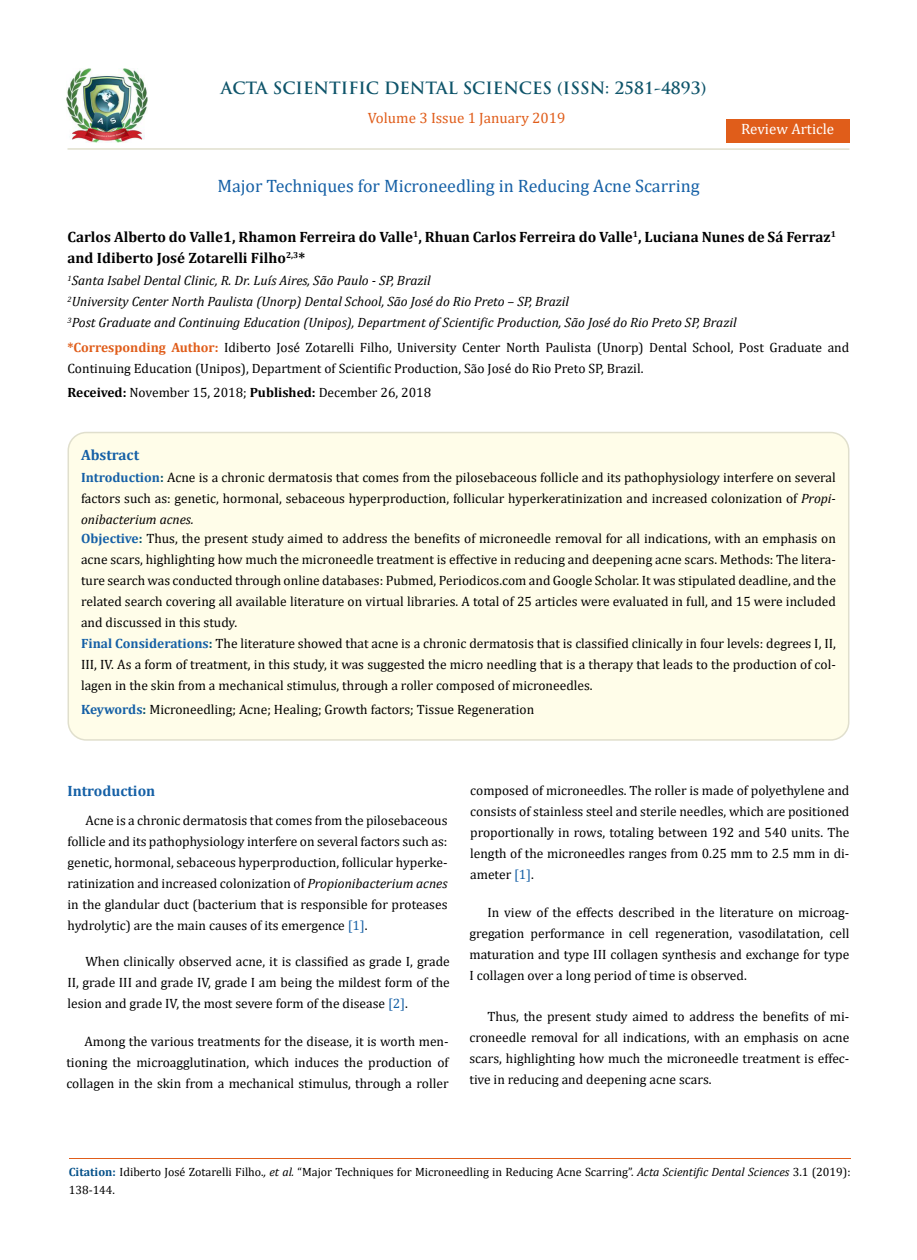
<style>
.page{position:relative;width:917px;height:1260px;background:#fff}
.page>*{position:absolute;margin:0;border:0;box-sizing:border-box;transform-origin:0 0}
.t1{font:18px "Cambria";color:#1560a6}
.t2{font:700 16.5px "Trajan Pro";color:#0e546a}
.t3{font:700 15px/21px "Cambria";color:#000}
.t4{font:15px "Cambria";color:#e05d1a}
.t5{font:700 15px "Cambria";color:#1560a6}
.t6{font:15px "Cambria";color:#fff}
.t7{font:13.5px/21px "Cambria";color:#000;text-align:justify}
.t8{font:italic 13.5px/21px "Cambria";color:#000}
.t9{font:12px/18px "Cambria";color:#000}
.s1{font-weight:700;color:#e05d1a}
.s2{font-weight:700}
.s3{font-weight:700;color:#1560a6}
.s4{font-weight:700;color:#0e546a}
.s5{font-style:italic}
.s6{color:#1560a6}
.s7{font-weight:700;color:#035089}
</style>
<div class="page">
<img style="left:67px;top:68px;width:80px;height:74px">
<div style="left:726px;top:119px;width:123px;height:23px;background:#e05d1a"></div>
<div style="left:68px;top:433px;width:780px;height:307px;background:#fffde9;border-radius:18px"></div>
<div style="left:67px;top:432px;width:782px;height:309px;border:2px solid #e0dfcd;border-radius:18px"></div>
<hr style="left:67px;top:148px;width:782px;height:2px;background:#e0dfcd">
<hr style="left:69px;top:1158px;width:782px;height:1px;background:#e05d1a">
<p class="t2" style="left:221px;top:77px;width:487px">ACTA SCIENTIFIC DENTAL SCIENCES (ISSN: 2581-4893)</p>
<p class="t4" style="left:368px;top:109px;width:199px">Volume 3 Issue 1 January 2019</p>
<p class="t6" style="left:741px;top:120px;width:94px">Review Article</p>
<h1 class="t1" style="left:217px;top:175px;width:484px">Major Techniques for Microneedling in Reducing Acne Scarring</h1>
<p class="t3" style="left:67px;top:226px;width:769px">Carlos Alberto do Valle1, Rhamon Ferreira do Valle<sup>1</sup>, Rhuan Carlos Ferreira do Valle<sup>1</sup>, Luciana Nunes de Sá Ferraz<sup>1 </sup>and Idiberto José Zotarelli Filho<sup>2,3</sup>*</p>
<p class="t8" style="left:67px;top:270px;width:670px"><sup>1</sup>Santa Isabel Dental Clinic, R. Dr. Luís Aires, São Paulo - SP, Brazil<br><sup>2</sup>University Center North Paulista (Unorp) Dental School, São José do Rio Preto – SP, Brazil<br><sup>3</sup>Post Graduate and Continuing Education (Unipos), Department of Scientific Production, São José do Rio Preto SP, Brazil</p>
<p class="t7" style="left:67px;top:337px;width:783px"><span class="s1">*Corresponding Author:</span> Idiberto José Zotarelli Filho, University Center North Paulista (Unorp) Dental School, Post Graduate and<br>Continuing Education (Unipos), Department of Scientific Production, São José do Rio Preto SP, Brazil.</p>
<p class="t7" style="left:67px;top:382px;width:365px"><span class="s2">Received:</span> November 15, 2018; <span class="s2">Published:</span> December 26, 2018</p>
<p class="t5" style="left:81px;top:444px;width:60px">Abstract</p>
<p class="t7" style="left:81px;top:466px;width:756px"><span class="s3">Introduction</span><span class="s4">:</span> Acne is a chronic dermatosis that comes from the pilosebaceous follicle and its pathophysiology interfere on several factors such as: genetic, hormonal, sebaceous hyperproduction, follicular hyperkeratinization and increased colonization of <span class="s5">Propi&shy;onibacterium acnes.</span></p>
<p class="t7" style="left:81px;top:527px;width:756px;text-align:left"><span class="s3">Objective</span><span class="s4">:</span> Thus, the present study aimed to address the benefits of microneedle removal for all indications, with an emphasis on acne scars, highlighting how much the microneedle treatment is effective in reducing and deepening acne scars. Methods: The litera&shy;ture search was conducted through online databases: Pubmed, Periodicos.com and Google Scholar. It was stipulated deadline, and the related search covering all available literature on virtual libraries. A total of 25 articles were evaluated in full, and 15 were included and discussed in this study.<br><span class="s3">Final Considerations</span><span class="s4">:</span> The literature showed that acne is a chronic dermatosis that is classified clinically in four levels: degrees I, II, III, IV. As a form of treatment, in this study, it was suggested the micro needling that is a therapy that leads to the production of col&shy;lagen in the skin from a mechanical stimulus, through a roller composed of microneedles.</p>
<p class="t7" style="left:81px;top:699px;width:454px"><span class="s3">Keywords</span><span class="s4">:</span> Microneedling; Acne; Healing; Growth factors; Tissue Regeneration</p>
<p class="t5" style="left:67px;top:780px;width:89px">Introduction</p>
<p class="t7" style="left:67px;top:810px;width:381px;text-indent:18px">Acne is a chronic dermatosis that comes from the pilosebaceous follicle and its pathophysiology interfere on several factors such as: genetic, hormonal, sebaceous hyperproduction, follicular hyperke&shy;ratinization and increased colonization of <span class="s5">Propionibacterium acnes </span>in the glandular duct (bacterium that is responsible for proteases hydrolytic) are the main causes of its emergence <span class="s6">[1]</span>.</p>
<p class="t7" style="left:67px;top:951px;width:384px;text-indent:18px">When clinically observed acne, it is classified as grade I, grade II, grade III and grade IV, grade I am being the mildest form of the lesion and grade IV, the most severe form of the disease <span class="s6">[2]</span>.</p>
<p class="t7" style="left:66px;top:1030px;width:384px;text-indent:18px">Among the various treatments for the disease, it is worth men&shy;tioning the microagglutination, which induces the production of collagen in the skin from a mechanical stimulus, through a roller</p>
<p class="t7" style="left:470px;top:780px;width:381px">composed of microneedles. The roller is made of polyethylene and consists of stainless steel and sterile needles, which are positioned proportionally in rows, totaling between 192 and 540 units. The length of the microneedles ranges from 0.25 mm to 2.5 mm in di&shy;ameter <span class="s6">[1]</span>.</p>
<p class="t7" style="left:469px;top:902px;width:381px;text-indent:18px">In view of the effects described in the literature on microag&shy;gregation performance in cell regeneration, vasodilatation, cell maturation and type III collagen synthesis and exchange for type I collagen over a long period of time is observed.</p>
<p class="t7" style="left:469px;top:1006px;width:381px;text-indent:18px">Thus, the present study aimed to address the benefits of mi&shy;croneedle removal for all indications, with an emphasis on acne scars, highlighting how much the microneedle treatment is effec&shy;tive in reducing and deepening acne scars.</p>
<p class="t9" style="left:69px;top:1163px;width:783px"><span class="s7">Citation:</span> Idiberto José Zotarelli Filho.<span class="s5">, et al.</span> “Major Techniques for Microneedling in Reducing Acne Scarring”. <span class="s5">Acta Scientific Dental Sciences</span> 3.1 (2019):<br>138-144.</p>
</div>
